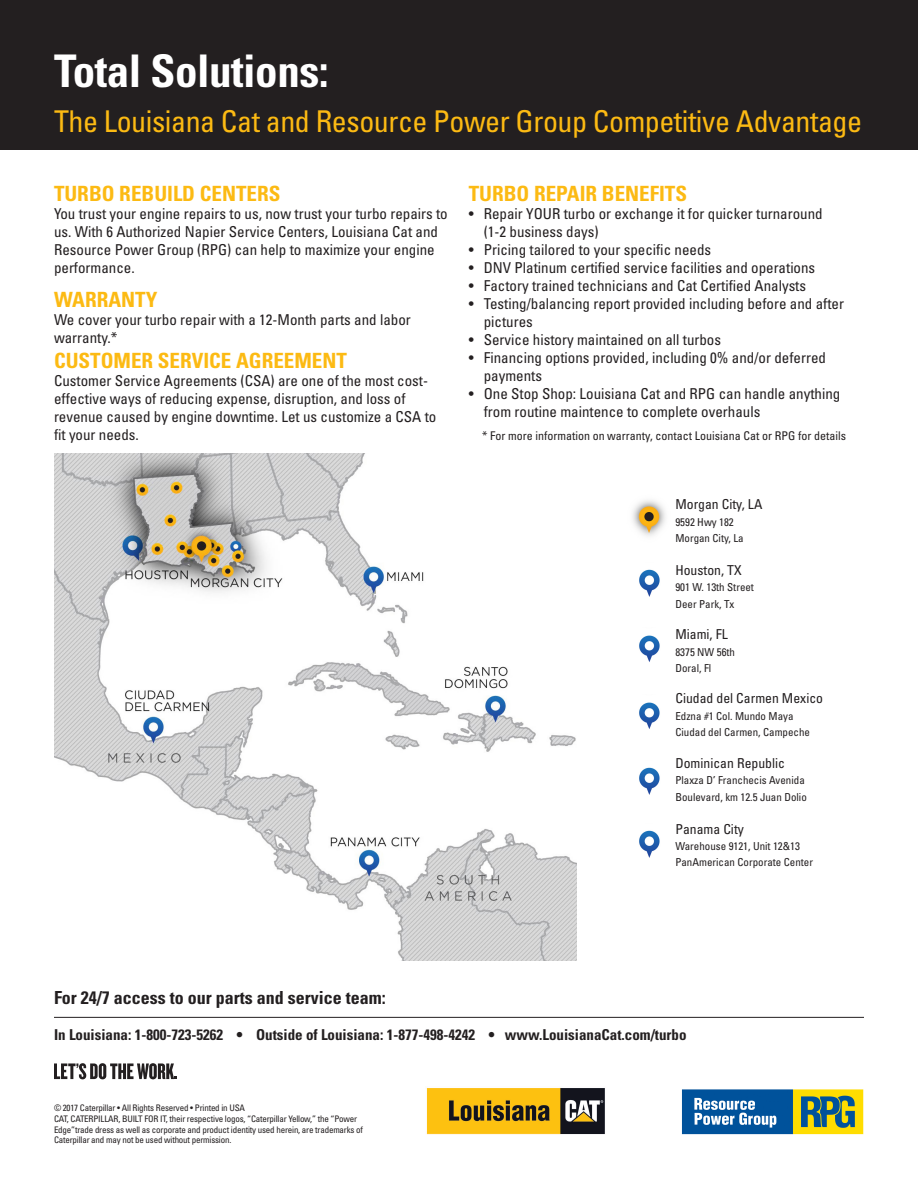
<style>
.page{position:relative;width:918px;height:1188px;background:#fff}
.page>*{position:absolute;margin:0;border:0;box-sizing:border-box;transform-origin:0 0}
.t1{font:700 condensed 45px "Univers LT Std";letter-spacing:-.01em;color:#fff}
.t2{font:condensed 30px "Univers LT Std";letter-spacing:-.015em;color:#fcba13}
.t3{font:700 condensed 21px "Univers LT Std";color:#fcba13}
.t4{font:700 condensed 18px "Univers LT Std";color:#231f20}
.t5{font:condensed 15px/18px "Univers LT Std";color:#231f20}
.t6{font:700 condensed 15px "Univers LT Std";color:#231f20}
.t7{font:condensed 13.65px "Univers LT Std";color:#231f20}
.t8{font:condensed 12px "Univers LT Std";color:#231f20}
.t9{font:condensed 10.95px/16.5px "Univers LT Std";color:#231f20}
.t10{font:condensed 9px/10.8px "Univers LT Std";letter-spacing:-.02em;color:#231f20}
</style>
<div class="page">
<div style="left:0;top:0;width:918px;height:149px;background:#231f20"></div>
<svg style="left:54px;top:1063px;width:123px;height:16px"></svg>
<img style="left:426px;top:1088px;width:179px;height:47px">
<hr style="left:54px;top:1017px;width:810px;height:1px;background:#231f20">
<img style="left:54px;top:454px;width:522px;height:507px">
<img style="left:682px;top:1089px;width:182px;height:46px">
<img style="left:632px;top:500px;width:34px;height:36px">
<img style="left:639px;top:569px;width:21px;height:28px">
<img style="left:639px;top:635px;width:21px;height:27px">
<img style="left:639px;top:702px;width:21px;height:27px">
<img style="left:639px;top:767px;width:21px;height:28px">
<img style="left:639px;top:830px;width:21px;height:28px">
<h1 class="t1" style="left:54px;top:43px;width:276px">Total Solutions:</h1>
<h2 class="t2" style="left:54px;top:102px;width:810px">The Louisiana Cat and Resource Power Group Competitive Advantage</h2>
<h3 class="t3" style="left:54px;top:181px;width:228px">TURBO REBUILD CENTERS</h3>
<p class="t5" style="left:54px;top:204px;width:395px">You trust your engine repairs to us, now trust your turbo repairs to us. With 6 Authorized Napier Service Centers, Louisiana Cat and Resource Power Group (RPG) can help to maximize your engine performance.</p>
<h3 class="t3" style="left:54px;top:287px;width:105px">WARRANTY</h3>
<p class="t5" style="left:54px;top:311px;width:358px">We cover your turbo repair with a 12-Month parts and labor warranty.*</p>
<h3 class="t3" style="left:54px;top:348px;width:294px">CUSTOMER SERVICE AGREEMENT</h3>
<p class="t5" style="left:54px;top:372px;width:384px">Customer Service Agreements (CSA) are one of the most cost&shy;effective ways of reducing expense, disruption, and loss of revenue caused by engine downtime. Let us customize a CSA to fit your needs.</p>
<h3 class="t3" style="left:469px;top:181px;width:220px">TURBO REPAIR BENEFITS</h3>
<p class="t5" style="left:484px;top:204px;width:341px;text-indent:-15px">• Repair YOUR turbo or exchange it for quicker turnaround (1-2 business days)</p>
<p class="t5" style="left:469px;top:240px;width:244px">• Pricing tailored to your specific needs</p>
<p class="t5" style="left:469px;top:258px;width:348px">• DNV Platinum certified service facilities and operations</p>
<p class="t5" style="left:469px;top:276px;width:339px">• Factory trained technicians and Cat Certified Analysts</p>
<p class="t5" style="left:484px;top:294px;width:362px;text-indent:-15px">• Testing/balancing report provided including before and after pictures</p>
<p class="t5" style="left:469px;top:330px;width:254px">• Service history maintained on all turbos</p>
<p class="t5" style="left:484px;top:348px;width:344px;text-indent:-15px">• Financing options provided, including 0% and/or deferred payments</p>
<p class="t5" style="left:484px;top:384px;width:358px;text-indent:-15px">• One Stop Shop: Louisiana Cat and RPG can handle anything from routine maintence to complete overhauls</p>
<p class="t8" style="left:482px;top:428px;width:366px">* For more information on warranty, contact Louisiana Cat or RPG for details</p>
<p class="t7" style="left:675px;top:496px;width:89px">Morgan City, LA</p>
<p class="t9" style="left:675px;top:513px;width:70px">9592 Hwy 182<br>Morgan City, La</p>
<p class="t7" style="left:675px;top:561px;width:68px">Houston, TX</p>
<p class="t9" style="left:675px;top:579px;width:80px">901 W. 13th Street<br>Deer Park, Tx</p>
<p class="t7" style="left:675px;top:626px;width:54px">Miami, FL</p>
<p class="t9" style="left:675px;top:643px;width:61px">8375 NW 56th<br>Doral, Fl</p>
<p class="t7" style="left:675px;top:690px;width:149px">Ciudad del Carmen Mexico</p>
<p class="t9" style="left:675px;top:708px;width:136px">Edzna #1 Col. Mundo Maya<br>Ciudad del Carmen, Campeche</p>
<p class="t7" style="left:675px;top:754px;width:111px">Dominican Republic</p>
<p class="t9" style="left:675px;top:772px;width:133px">Plaxza D’ Franchecis Avenida<br>Boulevard, km 12.5 Juan Dolio</p>
<p class="t7" style="left:675px;top:820px;width:70px">Panama City</p>
<p class="t9" style="left:675px;top:838px;width:139px">Warehouse 9121, Unit 12&amp;13<br>PanAmerican Corporate Center</p>
<p class="t4" style="left:54px;top:986px;width:333px">For 24/7 access to our parts and service team:</p>
<p class="t6" style="left:54px;top:1025px;width:634px">In Louisiana: 1-800-723-5262 • Outside of Louisiana: 1-877-498-4242 • www.LouisianaCat.com/turbo</p>
<p class="t10" style="left:54px;top:1102px;width:311px">© 2017 Caterpillar • All Rights Reserved • Printed in USA<br>CAT, CATERPILLAR, BUILT FOR IT, their respective logos, “Caterpillar Yellow,” the “Power Edge”trade dress as well as corporate and product identity used herein, are trademarks of Caterpillar and may not be used without permission.</p>
</div>
